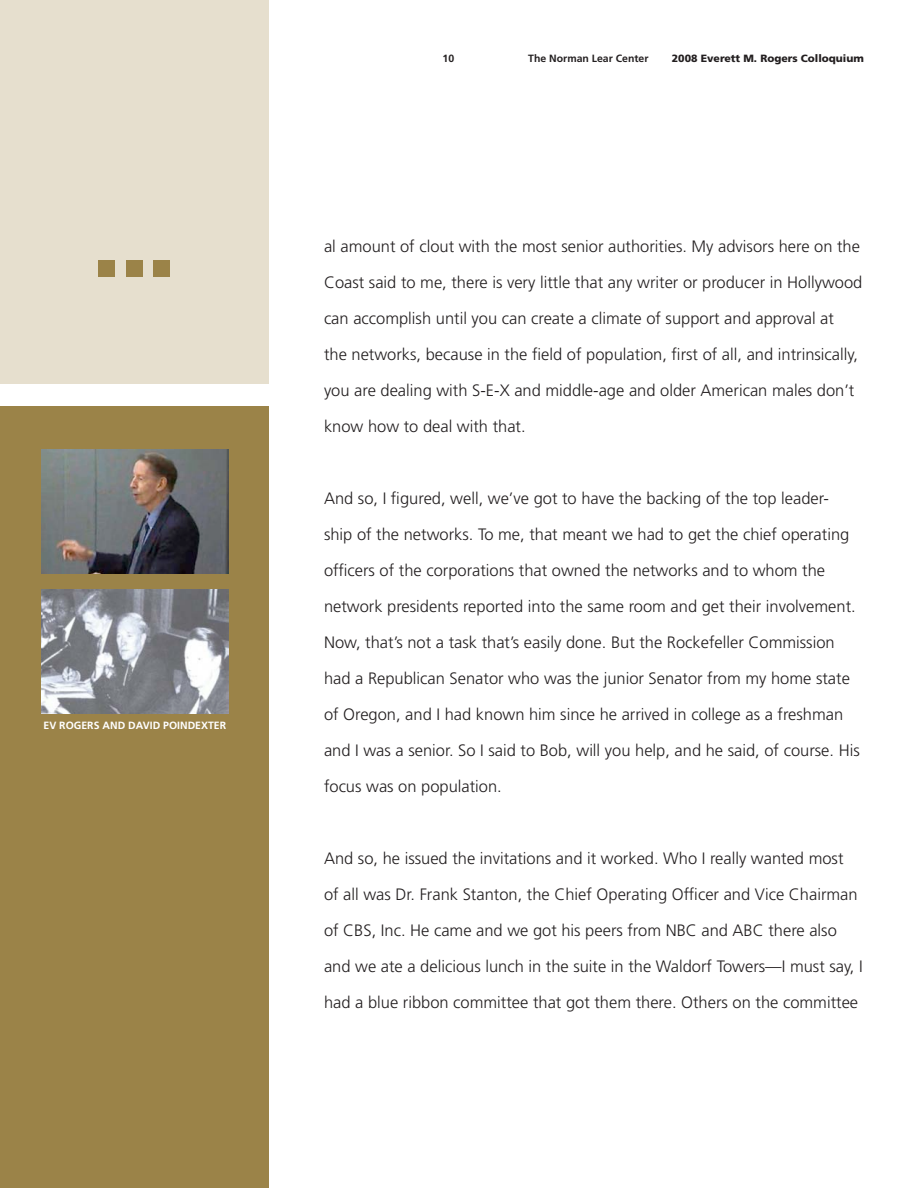
<style>
.page{position:relative;width:918px;height:1188px;background:#fff}
.page>*{position:absolute;margin:0;border:0;box-sizing:border-box;transform-origin:0 0}
.t1{font:300 16.5px/36px "Frutiger LT Std";color:#231f20}
.t2{font:900 10.5px "Frutiger LT Std";color:#231f20}
.Paragraph_Style_3{font:700 10.5px "Frutiger LT Std";color:#fff}
.t3{font:700 10.5px "Frutiger LT Std";color:#231f20}
</style>
<div class="page">
<div style="left:0;top:0;width:269px;height:383px;background:#e6dfce"></div>
<div style="left:0;top:406px;width:269px;height:782px;background:#9b8348"></div>
<div style="left:99px;top:260px;width:16px;height:17px;background:#9b8348"></div>
<div style="left:126px;top:260px;width:17px;height:17px;background:#9b8348"></div>
<div style="left:153px;top:260px;width:17px;height:17px;background:#9b8348"></div>
<img style="left:42px;top:449px;width:186px;height:124px">
<img style="left:42px;top:590px;width:186px;height:123px">
<p class="Paragraph_Style_3" style="left:44px;top:719px;width:45px">EV ROGERS</p>
<p class="Paragraph_Style_3" style="left:103px;top:719px;width:9px">AND</p>
<p class="Paragraph_Style_3" style="left:128px;top:719px;width:60px">DAVID PO INDE</p>
<p class="Paragraph_Style_3" style="left:201px;top:719px;width:14px">XTER</p>
<p class="t3" style="left:443px;top:52px;width:13px">10</p>
<p class="t3" style="left:528px;top:52px;width:122px">THE NORMAN LEAR CENTER</p>
<p class="t2" style="left:672px;top:52px;width:194px">2008 Everett M. Rogers Colloquium</p>
<p class="t1" style="left:324px;top:229px;width:540px">al amount of clout with the most senior authorities. My advisors here on the Coast said to me, there is very little that any writer or producer in Hollywood can accomplish until you can create a climate of support and approval at<br>the networks, because in the field of population, first of all, and intrinsically, you are dealing with S-E-X and middle-age and older American males don’t know how to deal with that.</p>
<p class="t1" style="left:324px;top:481px;width:537px">And so, I figured, well, we’ve got to have the backing of the top leader&shy;ship of the networks. To me, that meant we had to get the chief operating officers of the corporations that owned the networks and to whom the network presidents reported into the same room and get their involvement.<br>Now, that’s not a task that’s easily done. But the Rockefeller Commission had a Republican Senator who was the junior Senator from my home state of Oregon, and I had known him since he arrived in college as a freshman and I was a senior. So I said to Bob, will you help, and he said, of course. His focus was on population.</p>
<p class="t1" style="left:324px;top:841px;width:540px">And so, he issued the invitations and it worked. Who I really wanted most<br>of all was Dr. Frank Stanton, the Chief Operating Officer and Vice Chairman of CBS, Inc. He came and we got his peers from NBC and ABC there also and we ate a delicious lunch in the suite in the Waldorf Towers—I must say, I had a blue ribbon committee that got them there. Others on the committee</p>
</div>
